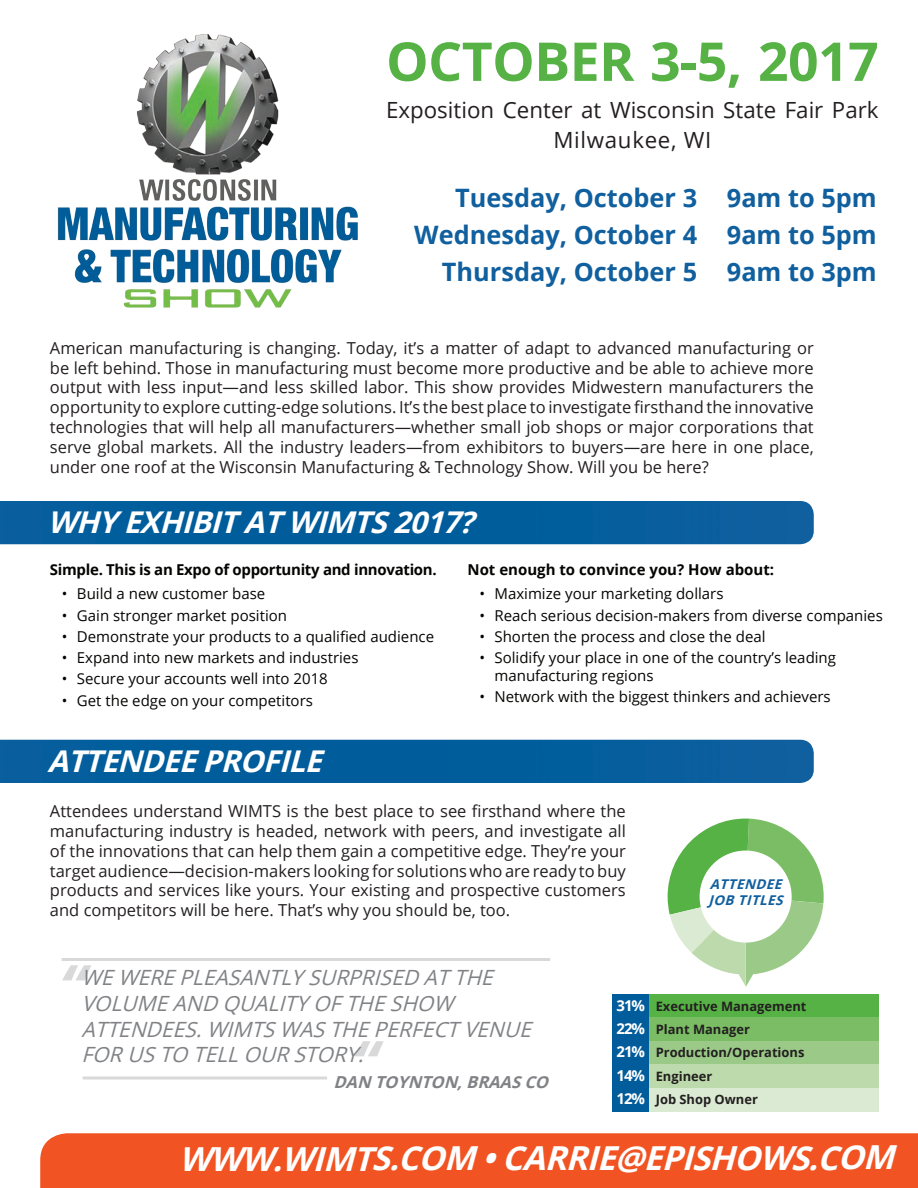
<style>
.page{position:relative;width:918px;height:1188px;background:#fff}
.page>*{position:absolute;margin:0;border:0;box-sizing:border-box;transform-origin:0 0}
.t1{font:700 53.55px "Open Sans";letter-spacing:-.01em;color:#57b246}
.t2{font:italic 800 53.25px "Open Sans";color:#808285}
.t3{font:italic 700 33px "Open Sans";color:#fff}
.t4{font:italic 700 30px "Open Sans";color:#fff}
.t5{font:700 25.35px "Open Sans";color:#105f9e}
.t6{font:22.35px "Open Sans";color:#231f20}
.t7{font:22.35px "Open Sans";letter-spacing:.03em;color:#231f20}
.t8{font:italic 21px/25.8px "Open Sans";color:#808285}
.t9{font:16.5px/19.8px "Open Sans";color:#231f20;text-align:justify}
.t10{font:italic 700 16.5px "Open Sans";color:#808285}
.t11{font:15px/18px "Open Sans";color:#040503}
.t12{font:700 15px "Open Sans";letter-spacing:-.02em;color:#040503}
.t13{font:700 15px "Open Sans";color:#040503}
.t14{font:italic 700 13.5px "Open Sans";color:#105f9e}
.t15{font:700 12.9px "Open Sans";color:#231f20}
.s1{font-size:15px;color:#fff}
</style>
<div class="page">
<div style="left:40px;top:1133px;width:878px;height:55px;background:#f15422"></div>
<img style="left:57px;top:34px;width:301px;height:274px">
<svg style="left:0;top:501px;width:814px;height:43px;background:#045d9c"></svg>
<svg style="left:0;top:740px;width:814px;height:43px;background:#045d9c"></svg>
<hr style="left:83px;top:1077px;width:244px;height:3px;background:#808285">
<hr style="left:62px;top:958px;width:488px;height:3px;background:#808285">
<div style="left:648px;top:994px;width:231px;height:24px;background:#57b246"></div>
<div style="left:648px;top:1018px;width:231px;height:23px;background:#7abd64"></div>
<div style="left:648px;top:1041px;width:231px;height:23px;background:#9bca88"></div>
<div style="left:648px;top:1064px;width:231px;height:24px;background:#bcdaac"></div>
<div style="left:648px;top:1088px;width:231px;height:23px;background:#dbead3"></div>
<div style="left:613px;top:994px;width:35px;height:117px;background:#005c9b"></div>
<svg style="left:668px;top:819px;width:156px;height:168px"></svg>
<p class="t1" style="left:386px;top:24px;width:494px">OCTOBER 3-5, 2017</p>
<p class="t6" style="left:386px;top:94px;width:494px">Exposition Center at Wisconsin State Fair Park</p>
<p class="t7" style="left:553px;top:125px;width:159px">Milwaukee, WI</p>
<p class="t5" style="left:455px;top:180px;width:423px">Tuesday, October 3 9am to 5pm</p>
<p class="t5" style="left:414px;top:217px;width:464px">Wednesday, October 4 9am to 5pm</p>
<p class="t5" style="left:442px;top:254px;width:436px">Thursday, October 5 9am to 3pm</p>
<p class="t9" style="left:50px;top:338px;width:765px">American manufacturing is changing. Today, it’s a matter of adapt to advanced manufacturing or be left behind. Those in manufacturing must become more productive and be able to achieve more output with less input—and less skilled labor. This show provides Midwestern manufacturers the opportunity to explore cutting-edge solutions. It’s the best place to investigate firsthand the innovative technologies that will help all manufacturers—whether small job shops or major corporations that serve global markets. All the industry leaders—from exhibitors to buyers—are here in one place, under one roof at the Wisconsin Manufacturing &amp; Technology Show. Will you be here?</p>
<p class="t4" style="left:47px;top:501px;width:439px">WHYEXHIBITATWIMTS2017?</p>
<p class="t12" style="left:50px;top:559px;width:388px">Simple. This is an Expo of opportunity and innovation.</p>
<p class="t11" style="left:62px;top:585px;width:205px">• Build a new customer base</p>
<p class="t11" style="left:62px;top:606px;width:227px">• Gain stronger market position</p>
<p class="t11" style="left:62px;top:627px;width:374px">• Demonstrate your products to a qualified audience</p>
<p class="t11" style="left:62px;top:648px;width:298px">• Expand into new markets and industries</p>
<p class="t11" style="left:62px;top:669px;width:267px">• Secure your accounts well into 2018</p>
<p class="t11" style="left:62px;top:691px;width:252px">• Get the edge on your competitors</p>
<p class="t13" style="left:468px;top:559px;width:308px">Not enough to convince you? How about:</p>
<p class="t11" style="left:480px;top:585px;width:246px">• Maximize your marketing dollars</p>
<p class="t11" style="left:480px;top:606px;width:405px">• Reach serious decision-makers from diverse companies</p>
<p class="t11" style="left:480px;top:627px;width:288px">• Shorten the process and close the deal</p>
<p class="t11" style="left:495px;top:648px;width:343px;text-indent:-15px">• Solidify your place in one of the country’s leading manufacturing regions</p>
<p class="t11" style="left:480px;top:687px;width:353px">• Network with the biggest thinkers and achievers</p>
<p class="t4" style="left:47px;top:740px;width:286px">ATTENDEEPROFILE</p>
<p class="t9" style="left:50px;top:801px;width:577px">Attendees understand WIMTS is the best place to see firsthand where the manufacturing industry is headed, network with peers, and investigate all of the innovations that can help them gain a competitive edge. They’re your target audience—decision-makers looking for solutions who are ready to buy products and services like yours. Your existing and prospective customers and competitors will be here. That’s why you should be, too.</p>
<p class="t14" style="left:710px;top:874px;width:78px">ATTENDEE</p>
<p class="t14" style="left:709px;top:890px;width:81px">J OB TITLES</p>
<h2 class="t2" style="left:56px;top:943px;width:48px">“</h2>
<p class="t8" style="left:81px;top:964px;width:458px">WEWEREPLEASANTLYSURPRISED ATTHE<br>VOLUMEAND QUALITYOFTHESHOW<br>ATTENDEES.WIMTSWASTHEPERFECTVENUE<br>FORUSTO TELLOURSTORY.</p>
<p class="t10" style="left:333px;top:1071px;width:222px">DAN TOYNTON,BRAASCO</p>
<h2 class="t2" style="left:348px;top:1019px;width:48px">“</h2>
<p class="t15" style="left:617px;top:997px;width:191px"><span class="s1">31%</span> Executive Management</p>
<p class="t15" style="left:617px;top:1020px;width:135px"><span class="s1">22%</span> Plant Manager</p>
<p class="t15" style="left:617px;top:1044px;width:189px"><span class="s1">21%</span> Production/Operations</p>
<p class="t15" style="left:617px;top:1067px;width:97px"><span class="s1">14%</span> Engineer</p>
<p class="t15" style="left:617px;top:1090px;width:143px"><span class="s1">12%</span> Job Shop Owner</p>
<p class="t3" style="left:179px;top:1135px;width:729px">WWW.WIMTS.COM •CARRIE@EPISHOWS.COM</p>
</div>
